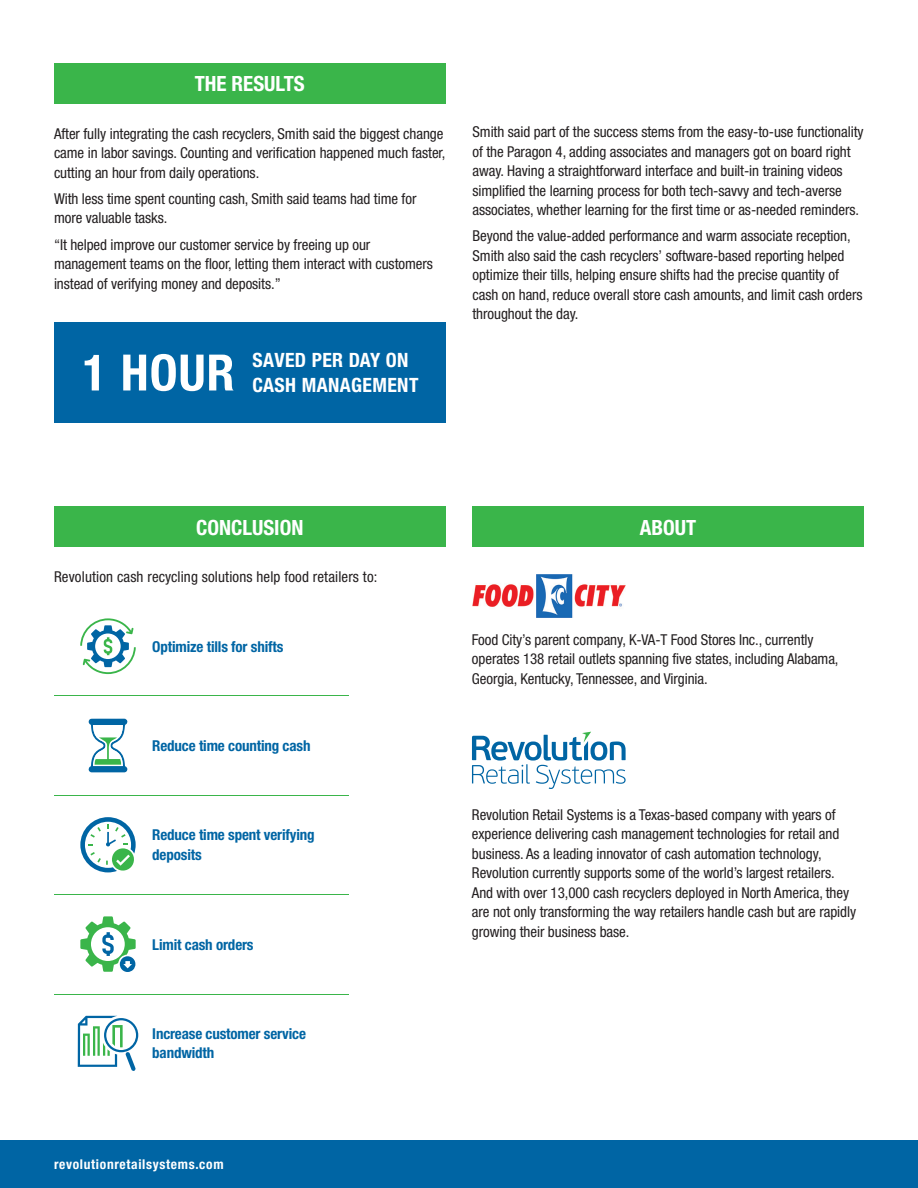
<style>
.page{position:relative;width:918px;height:1188px;background:#fff}
.page>*{position:absolute;margin:0;border:0;box-sizing:border-box;transform-origin:0 0}
.t1{font:700 condensed 50.25px "Helvetica Neue LT Std";color:#fff}
.t2{font:700 condensed 21px "Helvetica Neue LT Std";color:#fff}
.t3{font:700 condensed 19.8px/25px "Helvetica Neue LT Std";letter-spacing:.02em;color:#fff}
.t4{font:condensed 15px/19.5px "Helvetica Neue LT Std";letter-spacing:-.005em;color:#231f20}
.t5{font:700 condensed 15px/19.5px "Helvetica Neue LT Std";letter-spacing:-.01em;color:#0065a4}
.t6{font:700 condensed 13.5px "Helvetica Neue LT Std";letter-spacing:.05em;color:#fff}
</style>
<div class="page">
<div style="left:0;top:1141px;width:918px;height:47px;background:#0065a4"></div>
<div style="left:54px;top:64px;width:392px;height:40px;background:#3ab54a"></div>
<div style="left:54px;top:322px;width:392px;height:101px;background:#0065a4"></div>
<div style="left:54px;top:506px;width:392px;height:41px;background:#3ab54a"></div>
<svg style="left:88px;top:719px;width:40px;height:53px"></svg>
<svg style="left:80px;top:817px;width:56px;height:55px"></svg>
<svg style="left:80px;top:618px;width:56px;height:56px"></svg>
<svg style="left:78px;top:1016px;width:60px;height:55px"></svg>
<svg style="left:80px;top:916px;width:56px;height:56px"></svg>
<hr style="left:54px;top:695px;width:295px;height:1px;background:#3ab54a">
<hr style="left:54px;top:795px;width:295px;height:1px;background:#3ab54a">
<hr style="left:54px;top:894px;width:295px;height:1px;background:#3ab54a">
<hr style="left:54px;top:994px;width:295px;height:1px;background:#3ab54a">
<div style="left:472px;top:506px;width:391px;height:41px;background:#3ab54a"></div>
<svg style="left:472px;top:732px;width:154px;height:57px"></svg>
<img style="left:473px;top:574px;width:152px;height:43px">
<p class="t2" style="left:195px;top:71px;width:112px">THE RESULTS</p>
<p class="t4" style="left:54px;top:124px;width:393px">After fully integrating the cash recyclers, Smith said the biggest change came in labor savings. Counting and verification happened much faster, cutting an hour from daily operations.</p>
<p class="t4" style="left:54px;top:189px;width:364px">With less time spent counting cash, Smith said teams had time for more valuable tasks.</p>
<p class="t4" style="left:54px;top:235px;width:380px">“It helped improve our customer service by freeing up our management teams on the floor, letting them interact with customers instead of verifying money and deposits.”</p>
<p class="t1" style="left:83px;top:342px;width:153px">1 HOUR</p>
<p class="t3" style="left:253px;top:347px;width:167px">SAVED PER DAY ON<br>CASH MANAGEMENT</p>
<p class="t4" style="left:472px;top:122px;width:393px">Smith said part of the success stems from the easy-to-use functionality of the Paragon 4, adding associates and managers got on board right away. Having a straightforward interface and built-in training videos simplified the learning process for both tech-savvy and tech-averse associates, whether learning for the first time or as-needed reminders.</p>
<p class="t4" style="left:472px;top:226px;width:392px">Beyond the value-added performance and warm associate reception, Smith also said the cash recyclers’ software-based reporting helped optimize their tills, helping ensure shifts had the precise quantity of cash on hand, reduce overall store cash amounts, and limit cash orders throughout the day.</p>
<p class="t2" style="left:196px;top:514px;width:109px">CONCLUSION</p>
<p class="t4" style="left:54px;top:567px;width:325px">Revolution cash recycling solutions help food retailers to:</p>
<p class="t5" style="left:152px;top:636px;width:133px">Optimize tills for shifts</p>
<p class="t5" style="left:152px;top:736px;width:160px">Reduce time counting cash</p>
<p class="t5" style="left:152px;top:825px;width:164px">Reduce time spent verifying deposits</p>
<p class="t5" style="left:152px;top:935px;width:103px">Limit cash orders</p>
<p class="t5" style="left:152px;top:1024px;width:155px">Increase customer service bandwidth</p>
<p class="t6" style="left:54px;top:1156px;width:171px">revolutionretailsystems.com</p>
<p class="t2" style="left:640px;top:514px;width:58px">ABOUT</p>
<p class="t4" style="left:472px;top:630px;width:368px">Food City’s parent company, K-VA-T Food Stores Inc., currently operates 138 retail outlets spanning five states, including Alabama,<br>Georgia, Kentucky, Tennessee, and Virginia.</p>
<p class="t4" style="left:472px;top:804px;width:386px">Revolution Retail Systems is a Texas-based company with years of experience delivering cash management technologies for retail and business. As a leading innovator of cash automation technology, Revolution currently supports some of the world’s largest retailers.<br>And with over 13,000 cash recyclers deployed in North America, they are not only transforming the way retailers handle cash but are rapidly growing their business base.</p>
</div>
